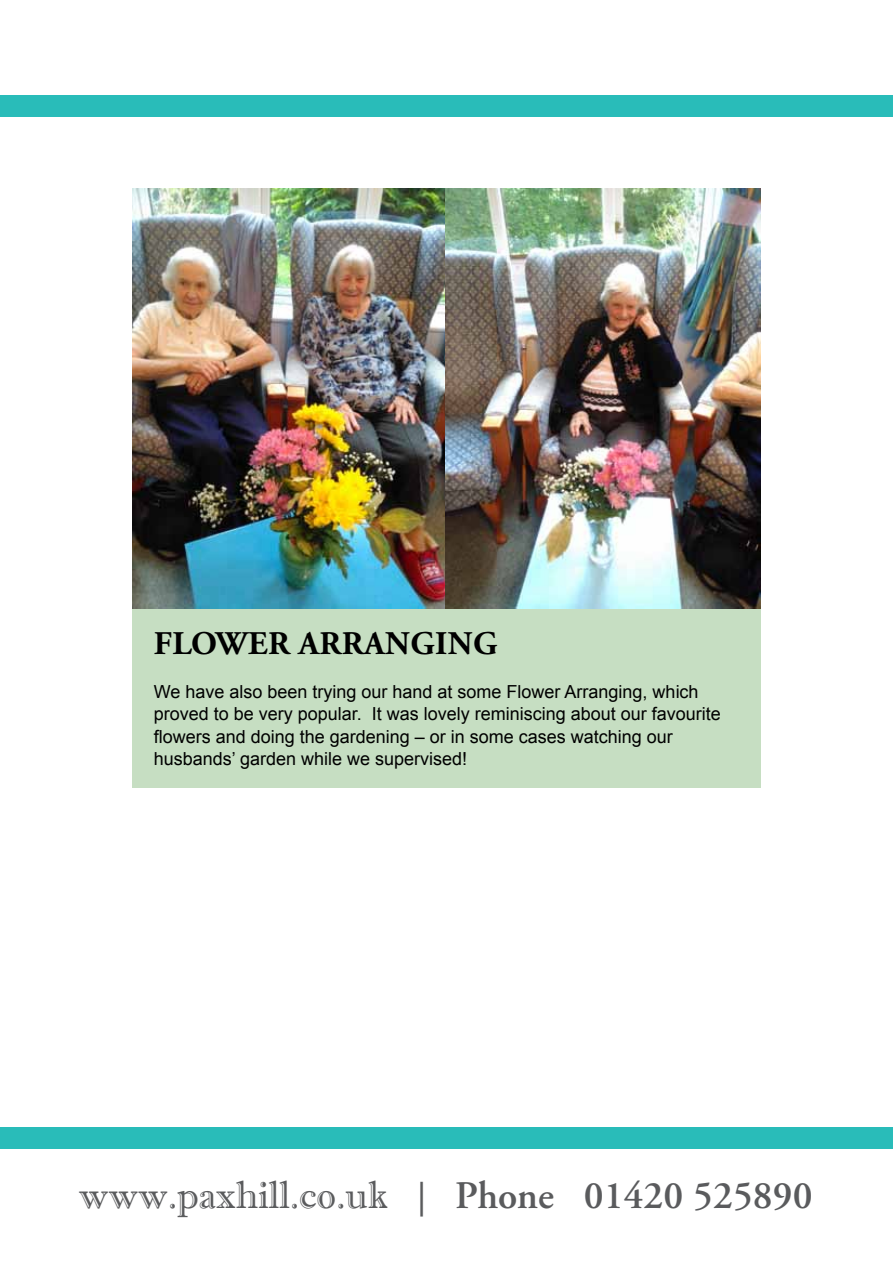
<style>
.page{position:relative;width:893px;height:1263px;background:#fff}
.page>*{position:absolute;margin:0;border:0;box-sizing:border-box;transform-origin:0 0}
.t1{font:39px "Imprint MT Shadow";color:#5a5b5d}
.t2{font:700 33px "Adobe Garamond Pro";letter-spacing:.015em;color:#000}
.t3{font:18px/22.5px "Arial";color:#000}
.s1{font-family:"Adobe Garamond";font-weight:600}
</style>
<div class="page">
<div style="left:0;top:1127px;width:893px;height:21px;background:#29bcb9"></div>
<div style="left:0;top:96px;width:893px;height:21px;background:#29bcb9"></div>
<div style="left:132px;top:609px;width:629px;height:179px;background:#c6dec2"></div>
<img style="left:132px;top:189px;width:629px;height:420px">
<h2 class="t2" style="left:154px;top:624px;width:345px">FLOWER ARRANGING</h2>
<p class="t3" style="left:154px;top:680px;width:569px">We have also been trying our hand at some Flower Arranging, which proved to be very popular. It was lovely reminiscing about our favourite flowers and doing the gardening – or in some cases watching our husbands’ garden while we supervised!</p>
<h1 class="t1" style="left:79px;top:1172px;width:735px">www.paxhill.co.uk | <span class="s1">Phone 01420 525890</span></h1>
</div>
